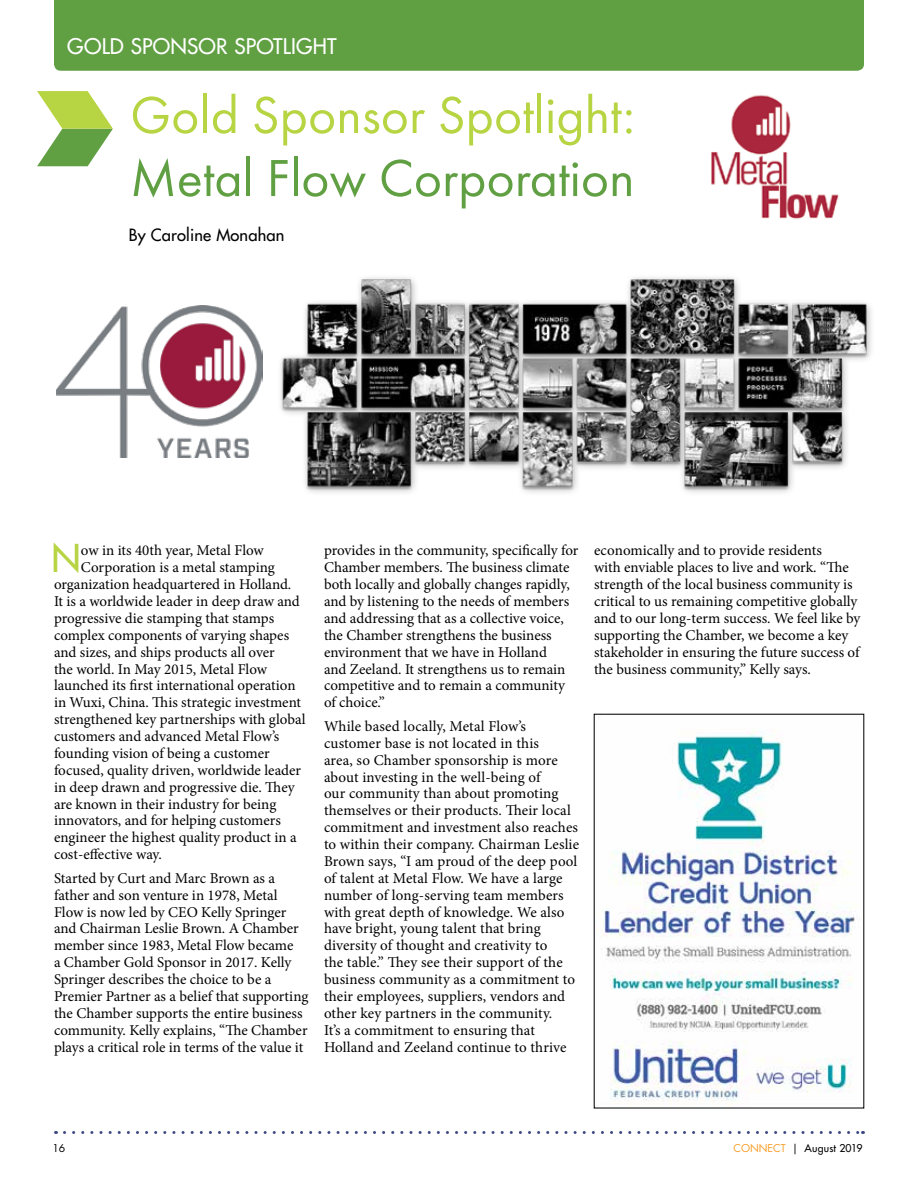
<style>
.page{position:relative;width:918px;height:1188px;background:#fff}
.page>*{position:absolute;margin:0;border:0;box-sizing:border-box;transform-origin:0 0}
.t1{font:54px "Futura PT";color:#b7d442}
.t2{font:54px "Futura PT";color:#60a043}
.t3{font:37.35px "Futura";color:#b7d442}
.t4{font:21px "Futura";letter-spacing:.01em;color:#fff}
.t5{font:16.5px "Futura";letter-spacing:.01em;color:#000}
.t6{font:15px/16.8px "Minion Pro";color:#000}
.t7{font:10.5px "Futura";letter-spacing:.02em;color:#000}
.t8{font:10.5px "Futura";color:#000}
.s1{color:#f99c25}
.s2{font-style:inherit}
</style>
<div class="page">
<svg style="left:64px;top:1131px;width:799px;height:3px"></svg>
<div style="left:54px;top:0;width:810px;height:71px;background:#60a043"></div>
<svg style="left:37px;top:91px;width:76px;height:75px"></svg>
<img style="left:711px;top:95px;width:128px;height:124px">
<img style="left:57px;top:305px;width:205px;height:153px">
<img style="left:597px;top:731px;width:258px;height:374px">
<div style="left:277px;top:274px;width:599px;height:224px;background:#000;opacity:.3"></div>
<img style="left:280px;top:279px;width:588px;height:212px">
<h3 class="t4" style="left:67px;top:34px;width:271px">GOLD SPONSOR SPOTLIGHT</h3>
<h1 class="t1" style="left:130px;top:83px;width:506px">Gold Sponsor Spotlight:</h1>
<h1 class="t2" style="left:130px;top:146px;width:506px">Metal Flow Corporation</h1>
<p class="t5" style="left:129px;top:224px;width:157px">By Caroline Monahan</p>
<h2 class="t3" style="left:52px;top:535px;width:31px">N</h2>
<p class="t6" style="left:81px;top:542px;width:184px">ow in its 40th year, Metal Flow</p>
<p class="t6" style="left:81px;top:559px;width:195px">Corporation is a metal stamping</p>
<p class="t6" style="left:54px;top:576px;width:239px">organization headquartered in Holland.</p>
<p class="t6" style="left:54px;top:593px;width:247px">It is a worldwide leader in deep draw and</p>
<p class="t6" style="left:54px;top:610px;width:222px">progressive die stamping that stamps</p>
<p class="t6" style="left:54px;top:627px;width:237px">complex components of varying shapes</p>
<p class="t6" style="left:54px;top:644px;width:222px">and sizes, and ships products all over</p>
<p class="t6" style="left:54px;top:660px;width:215px">the world. In May 2015, Metal Flow</p>
<p class="t6" style="left:54px;top:677px;width:243px">launched its first international operation</p>
<p class="t6" style="left:54px;top:694px;width:249px">in Wuxi, China. This strategic investment</p>
<p class="t6" style="left:54px;top:711px;width:253px">strengthened key partnerships with global</p>
<p class="t6" style="left:54px;top:728px;width:227px">customers and advanced Metal Flow’s</p>
<p class="t6" style="left:54px;top:745px;width:217px">founding vision of being a customer</p>
<p class="t6" style="left:54px;top:762px;width:249px">focused, quality driven, worldwide leader</p>
<p class="t6" style="left:54px;top:779px;width:242px">in deep drawn and progressive die. They</p>
<p class="t6" style="left:54px;top:795px;width:224px">are known in their industry for being</p>
<p class="t6" style="left:54px;top:812px;width:228px">innovators, and for helping customers</p>
<p class="t6" style="left:54px;top:829px;width:244px">engineer the highest quality product in a</p>
<p class="t6" style="left:54px;top:846px;width:109px">cost-effective way.</p>
<p class="t6" style="left:54px;top:870px;width:256px">Started by Curt and Marc Brown as a father and son venture in 1978, Metal Flow is now led by CEO Kelly Springer and Chairman Leslie Brown. A Chamber member since 1983, Metal Flow became<br>a Chamber Gold Sponsor in 2017. Kelly Springer describes the choice to be a Premier Partner as a belief that supporting the Chamber supports the entire business community. Kelly explains, “The Chamber plays a critical role in terms of the value it</p>
<p class="t6" style="left:324px;top:542px;width:256px">provides in the community, specifically for Chamber members. The business climate both locally and globally changes rapidly, and by listening to the needs of members and addressing that as a collective voice, the Chamber strengthens the business environment that we have in Holland<br>and Zeeland. It strengthens us to remain competitive and to remain a community of choice.”</p>
<p class="t6" style="left:324px;top:718px;width:257px">While based locally, Metal Flow’s customer base is not located in this<br>area, so Chamber sponsorship is more about investing in the well-being of<br>our community than about promoting themselves or their products. Their local commitment and investment also reaches to within their company. Chairman Leslie Brown says, “I am proud of the deep pool of talent at Metal Flow. We have a large number of long-serving team members with great depth of knowledge. We also have bright, young talent that bring diversity of thought and creativity to<br>the table.” They see their support of the business community as a commitment to their employees, suppliers, vendors and other key partners in the community.<br>It’s a commitment to ensuring that Holland and Zeeland continue to thrive</p>
<p class="t6" style="left:594px;top:542px;width:268px">economically and to provide residents<br>with enviable places to live and work. “The strength of the local business community is critical to us remaining competitive globally and to our long-term success. We feel like by supporting the Chamber, we become a key stakeholder in ensuring the future success of the business community,” Kelly says.</p>
<p class="t8" style="left:52px;top:1142px;width:14px">16</p>
<p class="t7" style="left:733px;top:1142px;width:131px"><span class="s1">CONNECT</span> <span class="s2">|</span> August 2019</p>
</div>
